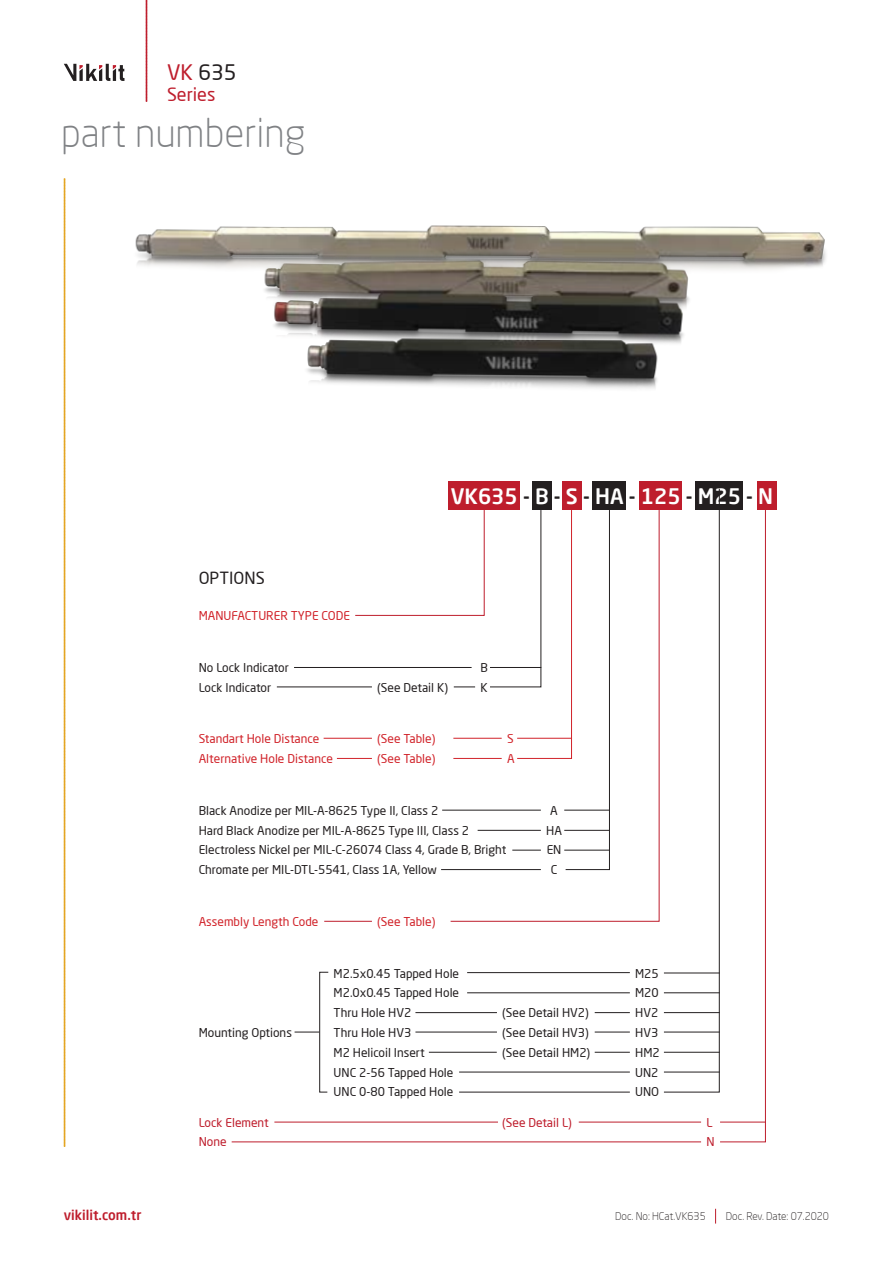
<style>
.page{position:relative;width:893px;height:1263px;background:#fff}
.page>*{position:absolute;margin:0;border:0;box-sizing:border-box;transform-origin:0 0}
.t1{font:300 39px "Neo Sans Pro";color:#808285}
.t2{font:500 21px "Neo Sans Pro";color:#fff}
.t3{font:21px "Neo Sans Pro";color:#231f20}
.t4{font:18px "Neo Sans Pro";color:#be1d2c}
.t5{font:16.5px "Neo Sans Pro";color:#231f20}
.t6{font:500 13.5px "Neo Sans Pro";color:#be1d2c}
.t7{font:12px/19.8px "Neo Sans Pro";color:#231f20}
.t8{font:12px/19.8px "Neo Sans Pro";color:#d1232a}
.t9{font:12px "Neo Sans Pro";color:#be1d2c}
.t10{font:300 10.5px "Neo Sans Pro";color:#231f20}
.s1{color:#be1d2c}
.s2{color:#231f20}
</style>
<div class="page">
<svg style="left:63px;top:178px;width:3px;height:968px;background:#efcc84"></svg>
<svg style="left:715px;top:1209px;width:1px;height:14px"></svg>
<div style="left:448px;top:482px;width:72px;height:28px;background:#be1d2c"></div>
<div style="left:532px;top:482px;width:20px;height:28px;background:#231f20"></div>
<div style="left:562px;top:482px;width:19px;height:28px;background:#be1d2c"></div>
<div style="left:757px;top:482px;width:19px;height:28px;background:#be1d2c"></div>
<div style="left:593px;top:482px;width:33px;height:28px;background:#231f20"></div>
<div style="left:639px;top:482px;width:42px;height:28px;background:#be1d2c"></div>
<svg style="left:450px;top:510px;width:210px;height:412px"></svg>
<svg style="left:663px;top:495px;width:103px;height:648px"></svg>
<hr style="left:467px;top:972px;width:163px;height:1px;background:#231f20">
<hr style="left:467px;top:992px;width:163px;height:1px;background:#231f20">
<hr style="left:595px;top:1012px;width:35px;height:1px;background:#231f20">
<hr style="left:415px;top:1012px;width:82px;height:1px;background:#231f20">
<hr style="left:664px;top:972px;width:56px;height:1px;background:#231f20">
<hr style="left:664px;top:992px;width:56px;height:1px;background:#231f20">
<hr style="left:664px;top:1012px;width:56px;height:1px;background:#231f20">
<hr style="left:595px;top:1032px;width:35px;height:1px;background:#231f20">
<hr style="left:415px;top:1032px;width:82px;height:1px;background:#231f20">
<hr style="left:664px;top:1032px;width:56px;height:1px;background:#231f20">
<hr style="left:595px;top:1052px;width:35px;height:1px;background:#231f20">
<hr style="left:429px;top:1052px;width:68px;height:1px;background:#231f20">
<hr style="left:664px;top:1052px;width:56px;height:1px;background:#231f20">
<hr style="left:664px;top:1072px;width:56px;height:1px;background:#231f20">
<hr style="left:459px;top:1072px;width:171px;height:1px;background:#231f20">
<hr style="left:459px;top:1092px;width:171px;height:1px;background:#231f20">
<hr style="left:324px;top:738px;width:48px;height:1px;background:#d1232a">
<hr style="left:337px;top:758px;width:35px;height:1px;background:#d1232a">
<hr style="left:324px;top:921px;width:48px;height:1px;background:#be1d2c">
<svg style="left:354px;top:509px;width:256px;height:361px"></svg>
<hr style="left:294px;top:667px;width:178px;height:1px;background:#231f20">
<hr style="left:277px;top:686px;width:95px;height:1px;background:#231f20">
<svg style="left:295px;top:971px;width:34px;height:122px"></svg>
<hr style="left:579px;top:1122px;width:122px;height:1px;background:#be1d2c">
<hr style="left:720px;top:1122px;width:46px;height:1px;background:#be1d2c">
<hr style="left:274px;top:1122px;width:224px;height:1px;background:#be1d2c">
<hr style="left:232px;top:1141px;width:469px;height:1px;background:#be1d2c">
<svg style="left:64px;top:64px;width:43px;height:17px"></svg>
<img style="left:107px;top:0;width:719px;height:495px">
<h2 class="t3" style="left:167px;top:59px;width:71px"><span class="s1">VK</span> 635</h2>
<h3 class="t4" style="left:167px;top:84px;width:50px">Series</h3>
<h1 class="t1" style="left:61px;top:109px;width:246px">part numbering</h1>
<h3 class="t5" style="left:199px;top:568px;width:68px">OPTIONS</h3>
<p class="t8" style="left:199px;top:605px;width:153px">MANUFACTURER TYPE CODE</p>
<p class="t7" style="left:199px;top:657px;width:92px">No Lock Indicator<br>Lock Indicator</p>
<p class="t8" style="left:199px;top:729px;width:136px">Standart Hole Distance<br>Alternative Hole Distance</p>
<h2 class="t2" style="left:451px;top:483px;width:324px">VK635 <span class="s2">-</span> B <span class="s2">-</span> S <span class="s2">-</span> HA <span class="s2">-</span> 125 <span class="s2">-</span> M25 <span class="s2">-</span> N</h2>
<p class="t7" style="left:377px;top:677px;width:72px">(See Detail K)</p>
<p class="t8" style="left:377px;top:729px;width:60px">(See Table) (See Table)</p>
<p class="t7" style="left:480px;top:657px;width:9px">B</p>
<p class="t7" style="left:480px;top:677px;width:9px">K</p>
<p class="t8" style="left:507px;top:729px;width:8px">S</p>
<p class="t8" style="left:507px;top:748px;width:9px">A</p>
<p class="t7" style="left:199px;top:800px;width:309px">Black Anodize per MIL-A-8625 Type II, Class 2<br>Hard Black Anodize per MIL-A-8625 Type III, Class 2<br>Electroless Nickel per MIL-C-26074 Class 4, Grade B, Bright Chromate per MIL-DTL-5541, Class 1A, Yellow</p>
<p class="t8" style="left:199px;top:911px;width:121px">Assembly Length Code</p>
<p class="t8" style="left:377px;top:911px;width:60px">(See Table)</p>
<p class="t7" style="left:550px;top:800px;width:9px">A</p>
<p class="t7" style="left:546px;top:820px;width:17px;text-align:center">HA<br>EN<br>C</p>
<p class="t7" style="left:334px;top:963px;width:127px">M2.5x0.45 Tapped Hole</p>
<p class="t7" style="left:635px;top:963px;width:25px">M25</p>
<p class="t7" style="left:334px;top:983px;width:127px">M2.0x0.45 Tapped Hole</p>
<p class="t7" style="left:635px;top:983px;width:25px">M20</p>
<p class="t7" style="left:334px;top:1003px;width:79px">Thru Hole HV2</p>
<p class="t7" style="left:502px;top:1003px;width:88px">(See Detail HV2)</p>
<p class="t7" style="left:635px;top:1003px;width:25px">HV2</p>
<p class="t7" style="left:199px;top:1022px;width:95px">Mounting Options</p>
<p class="t7" style="left:334px;top:1022px;width:79px">Thru Hole HV3</p>
<p class="t7" style="left:502px;top:1022px;width:88px">(See Detail HV3)</p>
<p class="t7" style="left:635px;top:1022px;width:25px">HV3</p>
<p class="t7" style="left:334px;top:1042px;width:93px">M2 Helicoil Insert</p>
<p class="t7" style="left:502px;top:1042px;width:90px">(See Detail HM2)</p>
<p class="t7" style="left:635px;top:1042px;width:26px">HM2</p>
<p class="t7" style="left:334px;top:1062px;width:121px">UNC 2-56 Tapped Hole</p>
<p class="t7" style="left:635px;top:1062px;width:25px">UN2</p>
<p class="t7" style="left:334px;top:1082px;width:121px">UNC 0-80 Tapped Hole</p>
<p class="t7" style="left:635px;top:1082px;width:26px">UNO</p>
<p class="t9" style="left:502px;top:1115px;width:71px">(See Detail L)</p>
<p class="t9" style="left:199px;top:1115px;width:71px">Lock Element</p>
<p class="t9" style="left:706px;top:1115px;width:8px">L</p>
<p class="t6" style="left:64px;top:1207px;width:79px">vikilit.com.tr</p>
<p class="t9" style="left:199px;top:1135px;width:29px">None</p>
<p class="t9" style="left:706px;top:1135px;width:10px">N</p>
<p class="t10" style="left:615px;top:1210px;width:92px">Doc. No: HCat.VK635</p>
<p class="t10" style="left:726px;top:1210px;width:105px">Doc. Rev. Date: 07.2020</p>
</div>
